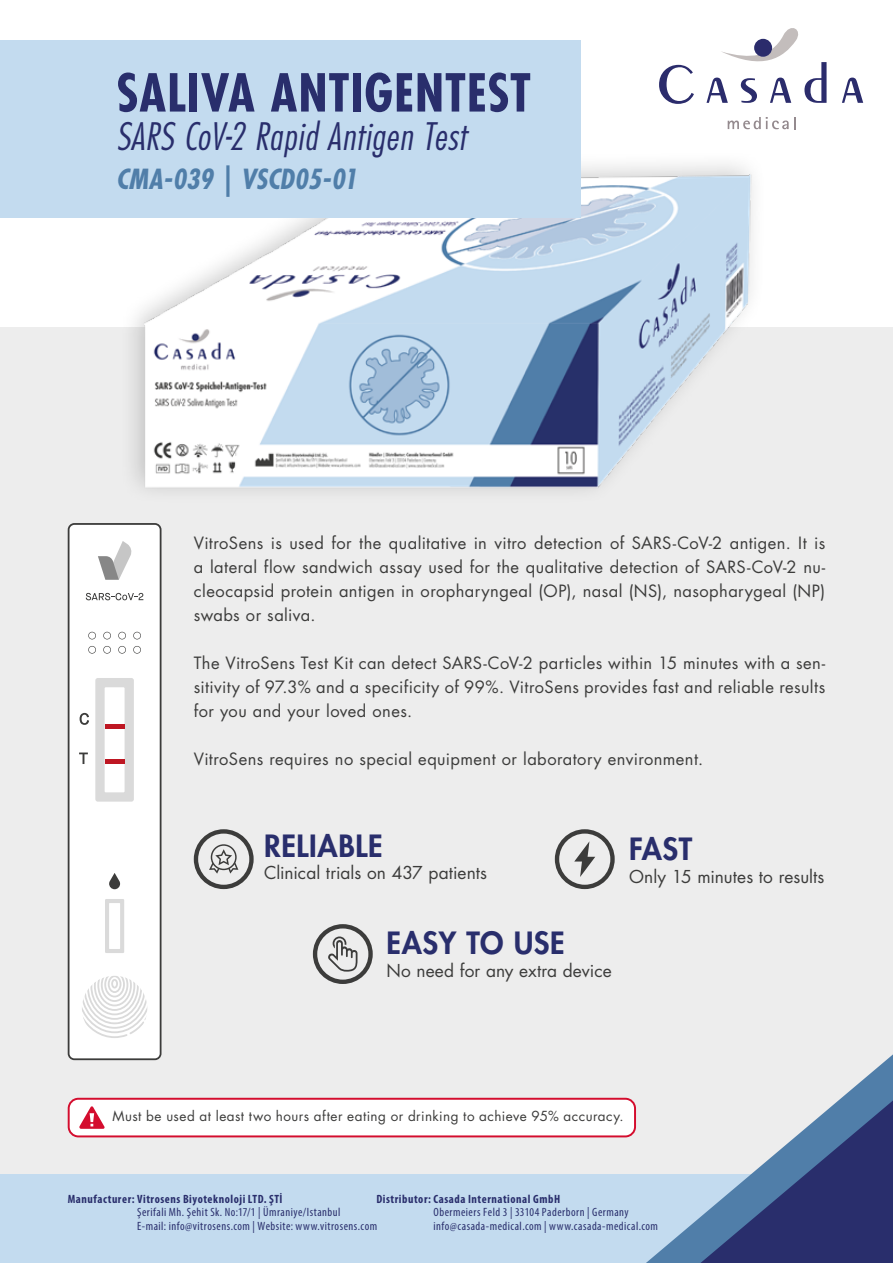
<style>
.page{position:relative;width:893px;height:1263px;background:#fff}
.page>*{position:absolute;margin:0;border:0;box-sizing:border-box;transform-origin:0 0}
.t1{font:700 condensed 51px "Futura Std";letter-spacing:.015em;color:#292e6c}
.t2{font:italic 300 condensed 36.9px "Futura Std";letter-spacing:.025em;color:#292e6c}
.t3{font:800 29.85px "Futura Std";letter-spacing:.02em;color:#292e6c}
.t4{font:italic 700 condensed 27px "Futura Std";letter-spacing:.005em;color:#507ea9}
.t5{font:17.25px "Futura Std";color:#3c3c3b}
.t6{font:16.5px/24px "Futura Std";letter-spacing:.025em;color:#3c3c3b;text-align:justify}
.t7{font:13.5px "Futura Std";letter-spacing:.035em;color:#3c3c3b}
.t8{font:condensed 12px/13.5px "Myriad Pro";letter-spacing:.04em;color:#292e6c}
.t9{font:700 condensed 12px "Myriad Pro";letter-spacing:.045em;color:#292e6c}
</style>
<div class="page">
<div style="left:0;top:327px;width:893px;height:936px;background:#ededed"></div>
<div style="left:0;top:1174px;width:893px;height:89px;background:#c3dbef"></div>
<div style="left:119px;top:149px;width:649px;height:356px;background:#000;opacity:.2"></div>
<img style="left:130px;top:169px;width:631px;height:336px">
<svg style="left:646px;top:1054px;width:247px;height:209px"></svg>
<svg style="left:700px;top:1100px;width:193px;height:163px"></svg>
<svg style="left:659px;top:28px;width:204px;height:76px"></svg>
<div style="left:754px;top:39px;width:18px;height:18px;background:#2b2c6c;border-radius:50%"></div>
<svg style="left:728px;top:117px;width:67px;height:12px"></svg>
<div style="left:0;top:40px;width:580px;height:178px;background:#c3dbef"></div>
<div style="left:69px;top:1099px;width:566px;height:37px;background:#fff;border-radius:10px"></div>
<div style="left:68px;top:1098px;width:568px;height:39px;border:2px solid #d40d2e;border-radius:10px"></div>
<svg style="left:79px;top:1106px;width:26px;height:23px"></svg>
<svg style="left:555px;top:829px;width:60px;height:60px"></svg>
<svg style="left:194px;top:829px;width:60px;height:60px"></svg>
<svg style="left:313px;top:924px;width:60px;height:60px"></svg>
<div style="left:69px;top:524px;width:92px;height:535px;background:#fff;border-radius:6px"></div>
<div style="left:68px;top:523px;width:94px;height:537px;border:2px solid #3c3c3b;border-radius:6px"></div>
<svg style="left:86px;top:593px;width:57px;height:7px"></svg>
<svg style="left:88px;top:632px;width:8px;height:7px"></svg>
<svg style="left:103px;top:632px;width:8px;height:7px"></svg>
<svg style="left:118px;top:632px;width:8px;height:7px"></svg>
<svg style="left:133px;top:632px;width:8px;height:7px"></svg>
<svg style="left:88px;top:646px;width:8px;height:8px"></svg>
<svg style="left:103px;top:646px;width:8px;height:8px"></svg>
<svg style="left:118px;top:646px;width:8px;height:8px"></svg>
<svg style="left:133px;top:646px;width:8px;height:8px"></svg>
<div style="left:95px;top:678px;width:39px;height:124px;background:#dadada;border-radius:2px"></div>
<div style="left:105px;top:687px;width:20px;height:105px;background:#fff"></div>
<svg style="left:80px;top:713px;width:9px;height:12px"></svg>
<svg style="left:79px;top:752px;width:9px;height:12px"></svg>
<hr style="left:105px;top:725px;width:20px;height:4px;background:#be1622">
<hr style="left:105px;top:759px;width:20px;height:4px;background:#be1622">
<svg style="left:109px;top:873px;width:11px;height:16px"></svg>
<svg style="left:82px;top:976px;width:65px;height:62px"></svg>
<div style="left:105px;top:899px;width:19px;height:54px;background:#dadada"></div>
<div style="left:109px;top:903px;width:11px;height:46px;background:#fff"></div>
<svg style="left:98px;top:541px;width:34px;height:39px"></svg>
<h1 class="t1" style="left:116px;top:61px;width:416px">SALIVA ANTIGENTEST</h1>
<h2 class="t2" style="left:116px;top:115px;width:351px">SARS CoV-2 Rapid Antigen Test</h2>
<h3 class="t4" style="left:116px;top:162px;width:242px">CMA-039 | VSCD05-01</h3>
<p class="t6" style="left:194px;top:531px;width:633px">VitroSens is used for the qualitative in vitro detection of SARS-CoV-2 antigen. It is a lateral flow sandwich assay used for the qualitative detection of SARS-CoV-2 nu&shy;cleocapsid protein antigen in oropharyngeal (OP), nasal (NS), nasopharygeal (NP) swabs or saliva.</p>
<p class="t6" style="left:194px;top:651px;width:633px">The VitroSens Test Kit can detect SARS-CoV-2 particles within 15 minutes with a sen&shy;sitivity of 97.3% and a specificity of 99%. VitroSens provides fast and reliable results for you and your loved ones.</p>
<p class="t6" style="left:194px;top:748px;width:511px">VitroSens requires no special equipment or laboratory environment.</p>
<h3 class="t3" style="left:264px;top:827px;width:120px">RELIABLE</h3>
<p class="t5" style="left:264px;top:862px;width:224px">Clinical trials on 437 patients</p>
<h3 class="t3" style="left:386px;top:924px;width:180px">EASY TO USE</h3>
<p class="t5" style="left:386px;top:960px;width:227px">No need for any extra device</p>
<h3 class="t3" style="left:629px;top:830px;width:65px">FAST</h3>
<p class="t5" style="left:629px;top:865px;width:197px">Only 15 minutes to results</p>
<p class="t7" style="left:113px;top:1108px;width:513px">Must be used at least two hours after eating or drinking to achieve 95% accuracy.</p>
<p class="t9" style="left:68px;top:1191px;width:216px">Manufacturer: Vitrosens Biyoteknoloji LTD. ŞTİ</p>
<p class="t8" style="left:137px;top:1205px;width:242px">Şerifali Mh. Şehit Sk. No:17/1 | Ümraniye/Istanbul<br>E-mail: info@vitrosens.com | Website: www.vitrosens.com</p>
<p class="t9" style="left:376px;top:1191px;width:185px">Distributor: Casada International GmbH</p>
<p class="t8" style="left:433px;top:1205px;width:226px">Obermeiers Feld 3 | 33104 Paderborn | Germany info@casada-medical.com | www.casada-medical.com</p>
</div>
